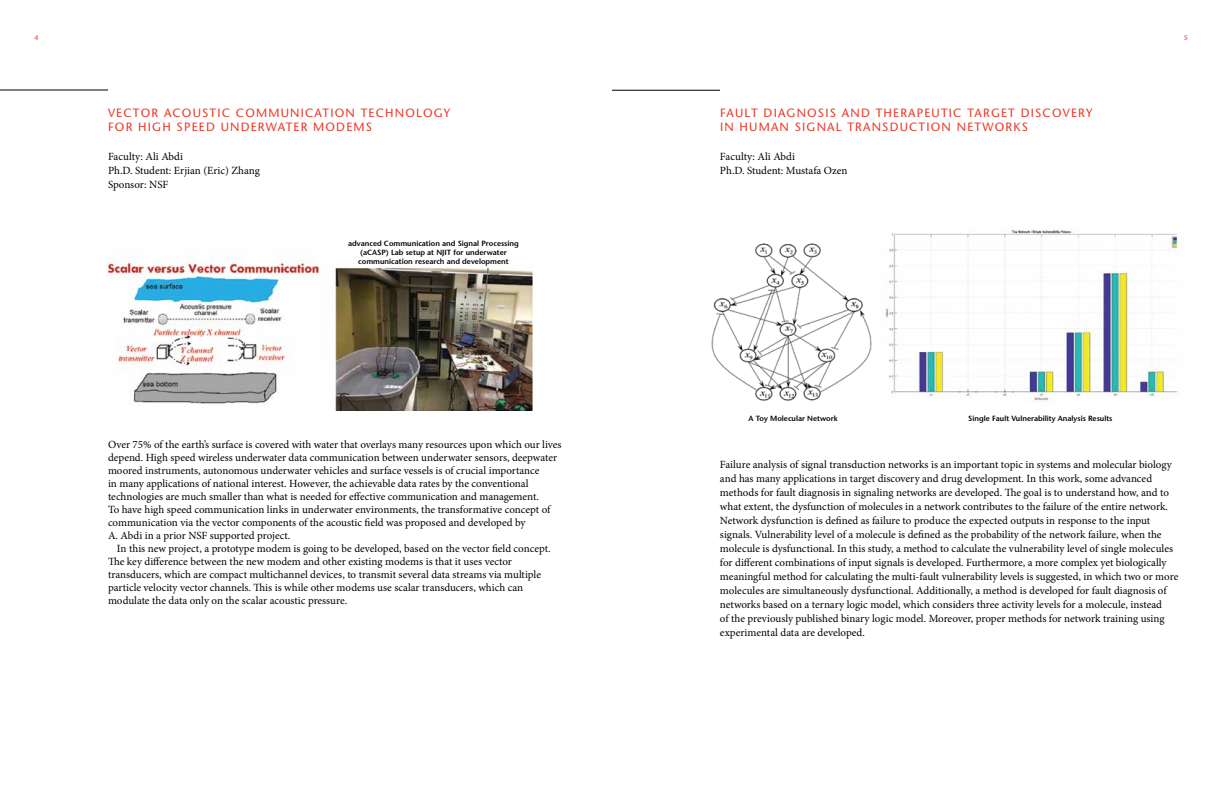
<style>
.page{position:relative;width:1224px;height:792px;background:#fff}
.page>*{position:absolute;margin:0;border:0;box-sizing:border-box;transform-origin:0 0}
.t1{font:500 12px/14.4px "Stone Sans Std";letter-spacing:.1em;color:#ee3524}
.t2{font:11px/14px "Minion Pro";color:#000}
.t3{font:600 7.5px/9px "Stone Sans Std";color:#000;text-align:center}
.t4{font:500 7px "Stone Sans Std";color:#ee3524}
</style>
<div class="page">
<hr style="left:0;top:90px;width:108px;height:1px;background:#000">
<hr style="left:612px;top:90px;width:108px;height:1px;background:#000">
<img style="left:107px;top:255px;width:425px;height:155px">
<img style="left:711px;top:243px;width:161px;height:158px">
<img style="left:885px;top:230px;width:294px;height:171px">
<p class="t4" style="left:35px;top:34px;width:6px">4</p>
<p class="t4" style="left:1184px;top:34px;width:6px">5</p>
<p class="t1" style="left:108px;top:105px;width:344px">VECTOR ACOUSTIC COMMUNICATION TECHNOLOGY<br>FOR HIGH SPEED UNDERWATER MODEMS</p>
<p class="t2" style="left:108px;top:149px;width:153px">Faculty: Ali Abdi<br>Ph.D. Student: Erjian (Eric) Zhang<br>Sponsor: NSF</p>
<p class="t3" style="left:348px;top:238px;width:172px">advanced Communication and Signal Processing (aCASP) Lab setup at NJIT for underwater communication research and development</p>
<p class="t2" style="left:108px;top:438px;width:455px;line-height:13px">Over 75% of the earth’s surface is covered with water that overlays many resources upon which our lives depend. High speed wireless underwater data communication between underwater sensors, deepwater moored instruments, autonomous underwater vehicles and surface vessels is of crucial importance<br>in many applications of national interest. However, the achievable data rates by the conventional technologies are much smaller than what is needed for effective communication and management.<br>To have high speed communication links in underwater environments, the transformative concept of communication via the vector components of the acoustic field was proposed and developed by<br>A. Abdi in a prior NSF supported project.</p>
<p class="t2" style="left:108px;top:542px;width:444px;line-height:13px;text-indent:9px">In this new project, a prototype modem is going to be developed, based on the vector field concept.<br>The key difference between the new modem and other existing modems is that it uses vector transducers, which are compact multichannel devices, to transmit several data streams via multiple particle velocity vector channels. This is while other modems use scalar transducers, which can modulate the data only on the scalar acoustic pressure.</p>
<p class="t1" style="left:720px;top:105px;width:374px">FAULT DIAGNOSIS AND THERAPEUTIC TARGET DISCOVERY<br>IN HUMAN SIGNAL TRANSDUCTION NETWORKS</p>
<p class="t2" style="left:720px;top:149px;width:129px">Faculty: Ali Abdi<br>Ph.D. Student: Mustafa Ozen</p>
<p class="t3" style="left:749px;top:414px;width:91px">A Toy Molecular Network</p>
<p class="t3" style="left:968px;top:414px;width:146px">Single Fault Vulnerability Analysis Results</p>
<p class="t2" style="left:720px;top:457px;width:460px">Failure analysis of signal transduction networks is an important topic in systems and molecular biology and has many applications in target discovery and drug development. In this work, some advanced methods for fault diagnosis in signaling networks are developed. The goal is to understand how, and to what extent, the dysfunction of molecules in a network contributes to the failure of the entire network.<br>Network dysfunction is defined as failure to produce the expected outputs in response to the input signals. Vulnerability level of a molecule is defined as the probability of the network failure, when the molecule is dysfunctional. In this study, a method to calculate the vulnerability level of single molecules for different combinations of input signals is developed. Furthermore, a more complex yet biologically meaningful method for calculating the multi-fault vulnerability levels is suggested, in which two or more molecules are simultaneously dysfunctional. Additionally, a method is developed for fault diagnosis of networks based on a ternary logic model, which considers three activity levels for a molecule, instead<br>of the previously published binary logic model. Moreover, proper methods for network training using experimental data are developed.</p>
</div>
